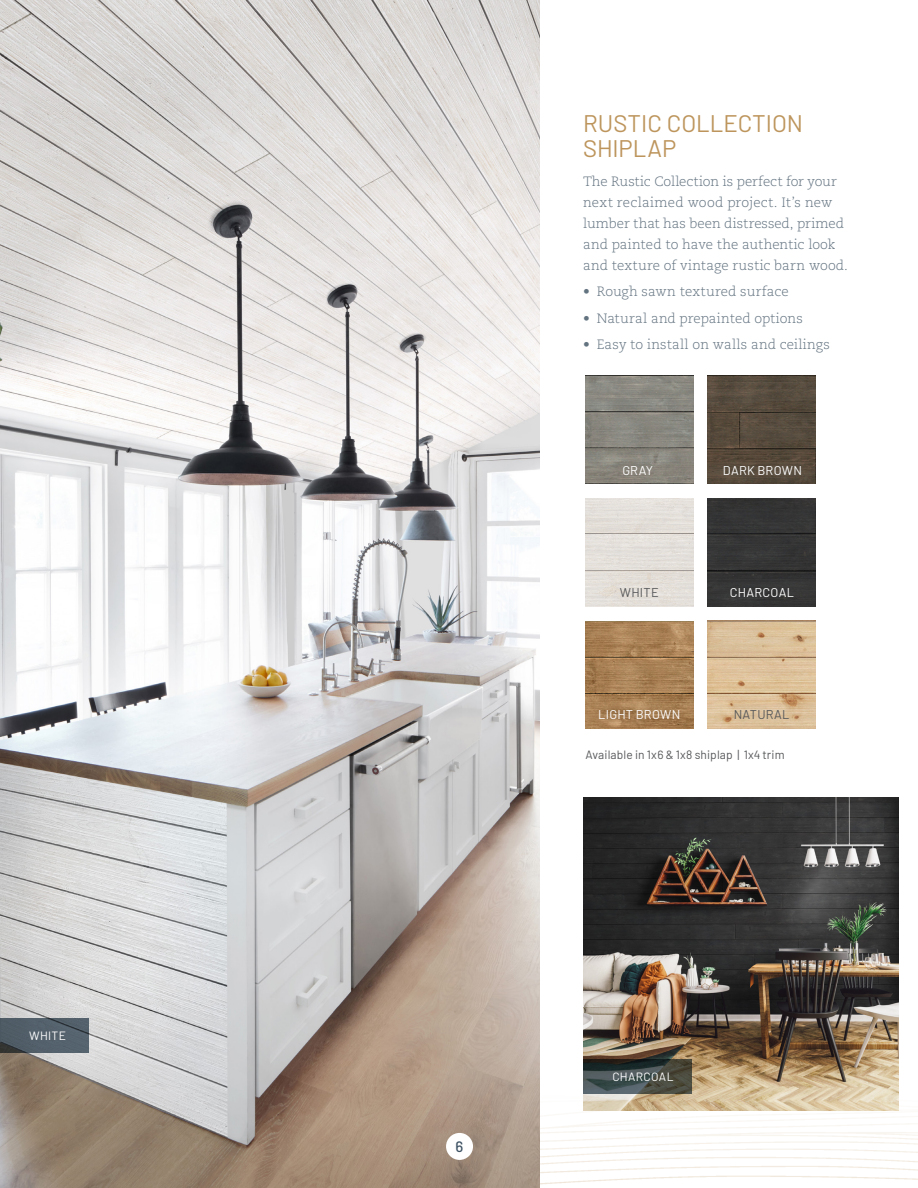
<style>
.page{position:relative;width:918px;height:1188px;background:#fff}
.page>*{position:absolute;margin:0;border:0;box-sizing:border-box;transform-origin:0 0}
.t1{font:24px/24.8px "Barlow";color:#bd955c}
.t2{font:500 15px "Barlow";color:#3e5364}
.t3{font:300 13.5px/21px "Caecilia LT Std";letter-spacing:.005em;color:#637380}
.t4{font:12.75px "Barlow";letter-spacing:.025em;color:#fff}
.t5{font:12.75px "Barlow";letter-spacing:.025em;color:#57585a}
.t6{font:12px "Barlow";letter-spacing:.01em;color:#57585a}
.t7{font:12px "Barlow";letter-spacing:.03em;color:#fff}
</style>
<div class="page">
<img style="left:540px;top:1110px;width:378px;height:75px">
<img style="left:0;top:0;width:540px;height:1188px">
<img style="left:585px;top:621px;width:108px;height:108px">
<div style="left:708px;top:498px;width:108px;height:108px;background:#353535"></div>
<img style="left:585px;top:498px;width:108px;height:108px">
<img style="left:707px;top:376px;width:108px;height:108px">
<img style="left:585px;top:376px;width:108px;height:108px">
<div style="left:590px;top:701px;width:98px;height:27px;background:#231f20;opacity:.25"></div>
<img style="left:708px;top:621px;width:108px;height:108px">
<img style="left:583px;top:797px;width:316px;height:313px">
<svg style="left:0;top:1018px;width:89px;height:35px;background:#505c66"></svg>
<svg style="left:583px;top:1059px;width:109px;height:35px;background:#3f4743"></svg>
<div style="left:446px;top:1133px;width:27px;height:27px;background:#fff;border-radius:50%"></div>
<p class="t7" style="left:29px;top:1027px;width:38px">WHITE</p>
<p class="t1" style="left:583px;top:109px;width:221px">RUSTIC COLLECTION<br>SHIPLAP</p>
<p class="t3" style="left:583px;top:171px;width:266px">The Rustic Collection is perfect for your next reclaimed wood project. It’s new lumber that has been distressed, primed and painted to have the authentic look and texture of vintage rustic barn wood.</p>
<p class="t3" style="left:583px;top:281px;width:207px">• Rough sawn textured surface</p>
<p class="t3" style="left:583px;top:308px;width:221px">• Natural and prepainted options</p>
<p class="t3" style="left:583px;top:334px;width:248px">• Easy to install on walls and ceilings</p>
<p class="t4" style="left:622px;top:461px;width:32px">GRAY</p>
<p class="t4" style="left:723px;top:461px;width:81px">DARK BROWN</p>
<p class="t5" style="left:620px;top:584px;width:40px">WHITE</p>
<p class="t4" style="left:730px;top:584px;width:66px">CHARCOAL</p>
<p class="t4" style="left:598px;top:705px;width:84px">LIGHT BROWN</p>
<p class="t6" style="left:585px;top:746px;width:201px">Available in 1x6 &amp; 1x8 shiplap | 1x4 trim</p>
<p class="t5" style="left:734px;top:705px;width:57px">NATURAL</p>
<p class="t2" style="left:456px;top:1136px;width:9px">6</p>
<p class="t7" style="left:612px;top:1068px;width:63px">CHARCOAL</p>
</div>
